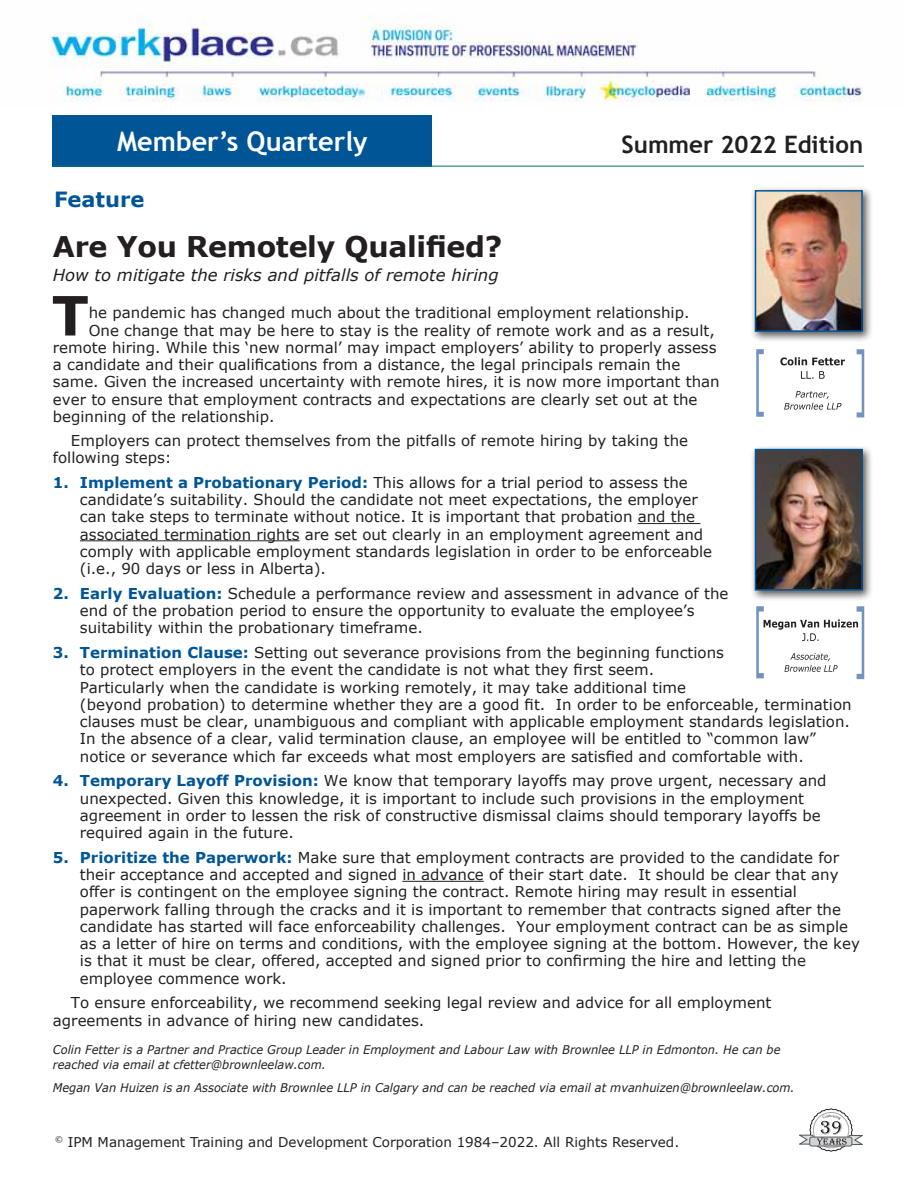
<style>
.page{position:relative;width:918px;height:1188px;background:#fff}
.page>*{position:absolute;margin:0;border:0;box-sizing:border-box;transform-origin:0 0}
.t1{font:700 54.15px "Verdana";color:#231f20}
.t2{font:700 28.5px "Verdana";letter-spacing:-.01em;color:#231f20}
.t3{font:700 27px "Trebuchet MS";color:#fff}
.t4{font:700 24px "Trebuchet MS";color:#231f20}
.t5{font:700 21px "Verdana";color:#005596}
.t6{font:italic 16.5px "Verdana";color:#231f20}
.t7{font:15px/17.2px "Verdana";color:#231f20}
.t8{font:13.5px "Verdana";color:#231f20}
.t9{font:italic 12px/15px "Verdana";color:#231f20;scale:.95 1}
.s1{font-weight:700;color:#005596}
</style>
<div class="page">
<img style="left:50px;top:15px;width:813px;height:87px">
<div style="left:53px;top:115px;width:379px;height:51px;background:#005596"></div>
<hr style="left:54px;top:166px;width:810px;height:1px;background:#00765d">
<svg style="left:799px;top:1109px;width:64px;height:42px"></svg>
<hr style="left:638px;top:523px;width:62px;height:1px;background:#231f20">
<hr style="left:80px;top:540px;width:220px;height:1px;background:#231f20">
<hr style="left:402px;top:881px;width:82px;height:1px;background:#231f20">
<svg style="left:857px;top:349px;width:7px;height:68px"></svg>
<svg style="left:756px;top:349px;width:8px;height:68px"></svg>
<svg style="left:756px;top:606px;width:108px;height:73px"></svg>
<svg style="left:784px;top:391px;width:57px;height:19px"></svg>
<svg style="left:801px;top:371px;width:24px;height:8px"></svg>
<svg style="left:780px;top:357px;width:65px;height:8px"></svg>
<div style="left:750px;top:185px;width:124px;height:158px;background:#231f20;opacity:.75"></div>
<img style="left:758px;top:193px;width:102px;height:136px">
<div style="left:755px;top:190px;width:108px;height:142px;border:2px solid #005596"></div>
<div style="left:750px;top:444px;width:124px;height:157px;background:#231f20;opacity:.75"></div>
<img style="left:758px;top:452px;width:102px;height:136px">
<div style="left:755px;top:449px;width:108px;height:142px;border:2px solid #005596"></div>
<h3 class="t3" style="left:117px;top:124px;width:252px">Member’s Quarterly</h3>
<h3 class="t4" style="left:622px;top:129px;width:243px">Summer 2022 Edition</h3>
<h3 class="t5" style="left:54px;top:186px;width:92px">Feature</h3>
<h2 class="t2" style="left:53px;top:229px;width:451px">Are You Remotely Qualified?</h2>
<p class="t6" style="left:53px;top:265px;width:447px">How to mitigate the risks and pitfalls of remote hiring</p>
<h1 class="t1" style="left:52px;top:281px;width:38px">T</h1>
<p class="t7" style="left:89px;top:304px;width:602px">he pandemic has changed much about the traditional employment relationship.</p>
<p class="t7" style="left:89px;top:321px;width:628px">One change that may be here to stay is the reality of remote work and as a result,</p>
<p class="t7" style="left:53px;top:338px;width:665px">remote hiring. While this ‘new normal’ may impact employers’ ability to properly assess</p>
<p class="t7" style="left:53px;top:355px;width:629px">a candidate and their qualifications from a distance, the legal principals remain the</p>
<p class="t7" style="left:53px;top:373px;width:668px">same. Given the increased uncertainty with remote hires, it is now more important than</p>
<p class="t7" style="left:53px;top:390px;width:646px">ever to ensure that employment contracts and expectations are clearly set out at the</p>
<p class="t7" style="left:53px;top:407px;width:223px">beginning of the relationship.</p>
<p class="t7" style="left:53px;top:431px;width:637px;text-indent:18px">Employers can protect themselves from the pitfalls of remote hiring by taking the following steps:</p>
<p class="t7" style="left:80px;top:473px;width:634px;text-indent:-27px"><span class="s1">1. Implement a Probationary Period:</span> This allows for a trial period to assess the candidate’s suitability. Should the candidate not meet expectations, the employer can take steps to terminate without notice. It is important that probation and the associated termination rights are set out clearly in an employment agreement and comply with applicable employment standards legislation in order to be enforceable (i.e., 90 days or less in Alberta).</p>
<p class="t7" style="left:80px;top:584px;width:650px;text-indent:-27px"><span class="s1">2. Early Evaluation:</span> Schedule a performance review and assessment in advance of the end of the probation period to ensure the opportunity to evaluate the employee’s suitability within the probationary timeframe.</p>
<p class="t7" style="left:80px;top:643px;width:773px;text-indent:-27px"><span class="s1">3. Termination Clause:</span> Setting out severance provisions from the beginning functions<br>to protect employers in the event the candidate is not what they first seem.<br>Particularly when the candidate is working remotely, it may take additional time<br>(beyond probation) to determine whether they are a good fit. In order to be enforceable, termination clauses must be clear, unambiguous and compliant with applicable employment standards legislation.<br>In the absence of a clear, valid termination clause, an employee will be entitled to “common law” notice or severance which far exceeds what most employers are satisfied and comfortable with.</p>
<p class="t7" style="left:80px;top:772px;width:748px;text-indent:-27px"><span class="s1">4. Temporary Layoff Provision:</span> We know that temporary layoffs may prove urgent, necessary and unexpected. Given this knowledge, it is important to include such provisions in the employment agreement in order to lessen the risk of constructive dismissal claims should temporary layoffs be required again in the future.</p>
<p class="t7" style="left:80px;top:848px;width:782px;text-indent:-27px"><span class="s1">5. Prioritize the Paperwork:</span> Make sure that employment contracts are provided to the candidate for their acceptance and accepted and signed in advance of their start date. It should be clear that any offer is contingent on the employee signing the contract. Remote hiring may result in essential paperwork falling through the cracks and it is important to remember that contracts signed after the candidate has started will face enforceability challenges. Your employment contract can be as simple as a letter of hire on terms and conditions, with the employee signing at the bottom. However, the key is that it must be clear, offered, accepted and signed prior to confirming the hire and letting the employee commence work.</p>
<p class="t7" style="left:53px;top:994px;width:720px;text-indent:18px">To ensure enforceability, we recommend seeking legal review and advice for all employment agreements in advance of hiring new candidates.</p>
<p class="t9" style="left:53px;top:1042px;width:767px">Colin Fetter is a Partner and Practice Group Leader in Employment and Labour Law with Brownlee LLP in Edmonton. He can be reached via email at cfetter@brownleelaw.com.</p>
<p class="t9" style="left:53px;top:1079px;width:782px">Megan Van Huizen is an Associate with Brownlee LLP in Calgary and can be reached via email at mvanhuizen@brownleelaw.com.</p>
<p class="t8" style="left:55px;top:1133px;width:626px"><sup>©</sup> IPM Management Training and Development Corporation 1984–2022. All Rights Reserved.</p>
</div>
